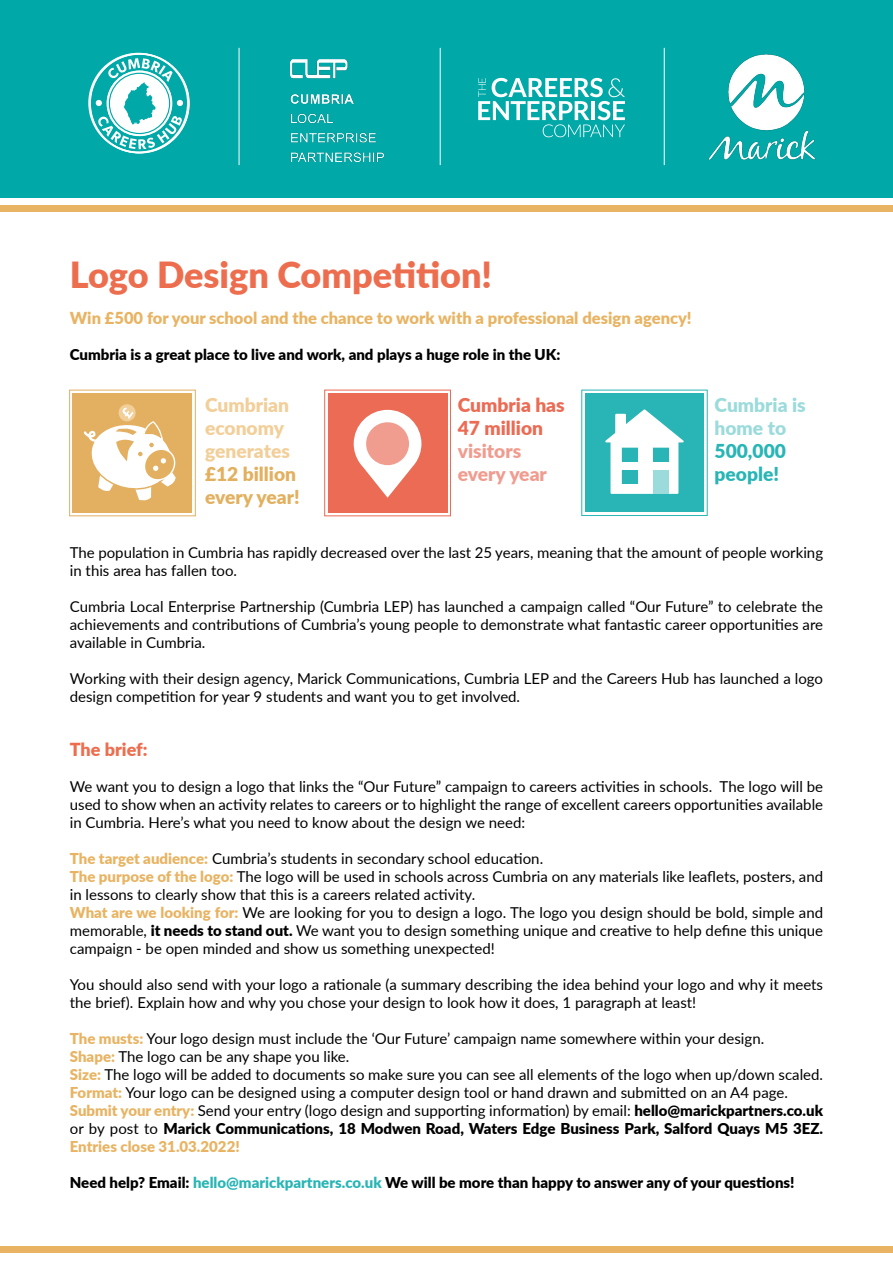
<style>
.page{position:relative;width:893px;height:1263px;background:#fff}
.page>*{position:absolute;margin:0;border:0;box-sizing:border-box;transform-origin:0 0}
.t1{font:900 36px "Lato";color:#ed6e4f}
.t2{font:900 19.2px/23.1px "Lato";color:#f2cf99}
.t3{font:900 19.2px/23.1px "Lato";color:#e2b05f}
.t4{font:900 19.2px/23.1px "Lato";color:#eb6b54}
.t5{font:900 19.2px/23.1px "Lato";color:#f09c8f}
.t6{font:900 19.2px/23.1px "Lato";color:#9cdbdb}
.t7{font:900 19.2px/23.1px "Lato";color:#29b5b5}
.t8{font:900 18px "Lato";color:#ed6e4f}
.t9{font:900 16.5px "Lato";color:#e8b463}
.t10{font:15px/18px "Lato";color:#000}
.t11{font:900 15px "Lato";color:#000}
.s1{font-weight:900;color:#e8b463}
.s2{font-weight:900}
.s3{color:#29b5b5}
</style>
<div class="page">
<div style="left:0;top:0;width:893px;height:198px;background:#00a8a8"></div>
<img style="left:708px;top:54px;width:108px;height:106px">
<svg style="left:478px;top:78px;width:147px;height:59px"></svg>
<hr style="left:239px;top:48px;width:1px;height:117px;background:#fff">
<hr style="left:440px;top:48px;width:1px;height:117px;background:#fff">
<svg style="left:88px;top:53px;width:102px;height:101px"></svg>
<hr style="left:664px;top:48px;width:1px;height:117px;background:#fff">
<div style="left:0;top:206px;width:893px;height:6px;background:#e8b463"></div>
<div style="left:0;top:1246px;width:893px;height:6px;background:#e8b463"></div>
<div style="left:73px;top:393px;width:119px;height:119px;background:#e3b061"></div>
<div style="left:69px;top:390px;width:127px;height:126px;border:1px solid #e3b061"></div>
<svg style="left:83px;top:404px;width:93px;height:97px"></svg>
<div style="left:328px;top:393px;width:119px;height:119px;background:#eb6b54"></div>
<div style="left:324px;top:390px;width:127px;height:126px;border:1px solid #eb6b54"></div>
<svg style="left:354px;top:410px;width:67px;height:88px"></svg>
<div style="left:585px;top:393px;width:119px;height:119px;background:#29b5b5"></div>
<svg style="left:605px;top:409px;width:79px;height:85px"></svg>
<img style="left:291px;top:60px;width:92px;height:102px">
<h1 class="t1" style="left:70px;top:248px;width:424px">Logo Design Competition!</h1>
<p class="t9" style="left:70px;top:306px;width:623px">Win £500 for your school and the chance to work with a professional design agency!</p>
<p class="t11" style="left:70px;top:343px;width:492px">Cumbria is a great place to live and work, and plays a huge role in the UK:</p>
<p class="t2" style="left:205px;top:393px;width:86px">Cumbrian economy generates</p>
<p class="t3" style="left:205px;top:462px;width:96px">£12 billion every year!</p>
<p class="t4" style="left:458px;top:393px;width:108px">Cumbria has<br>47 million</p>
<p class="t5" style="left:458px;top:439px;width:91px">visitors every year</p>
<p class="t6" style="left:714px;top:393px;width:93px">Cumbria is home to</p>
<p class="t7" style="left:714px;top:439px;width:73px">500,000 people!</p>
<p class="t10" style="left:70px;top:543px;width:755px">The population in Cumbria has rapidly decreased over the last 25 years, meaning that the amount of people working in this area has fallen too.</p>
<p class="t10" style="left:70px;top:597px;width:755px;text-align:justify">Cumbria Local Enterprise Partnership (Cumbria LEP) has launched a campaign called “Our Future” to celebrate the achievements and contributions of Cumbria’s young people to demonstrate what fantastic career opportunities are available in Cumbria.</p>
<p class="t10" style="left:70px;top:669px;width:755px">Working with their design agency, Marick Communications, Cumbria LEP and the Careers Hub has launched a logo design competition for year 9 students and want you to get involved.</p>
<p class="t8" style="left:70px;top:736px;width:79px">The brief:</p>
<p class="t10" style="left:70px;top:777px;width:755px;text-align:justify">We want you to design a logo that links the “Our Future” campaign to careers activities in schools. The logo will be used to show when an activity relates to careers or to highlight the range of excellent careers opportunities available in Cumbria. Here’s what you need to know about the design we need:</p>
<p class="t10" style="left:70px;top:849px;width:755px"><span class="s1">The target audience:</span> Cumbria’s students in secondary school education.<br><span class="s1">The purpose of the logo:</span> The logo will be used in schools across Cumbria on any materials like leaflets, posters, and in lessons to clearly show that this is a careers related activity.<br><span class="s1">What are we looking for:</span> We are looking for you to design a logo. The logo you design should be bold, simple and memorable, <span class="s2">it needs to stand out.</span> We want you to design something unique and creative to help define this unique campaign - be open minded and show us something unexpected!</p>
<p class="t10" style="left:70px;top:975px;width:755px">You should also send with your logo a rationale (a summary describing the idea behind your logo and why it meets the brief). Explain how and why you chose your design to look how it does, 1 paragraph at least!</p>
<p class="t10" style="left:70px;top:1029px;width:755px"><span class="s1">The musts:</span> Your logo design must include the ‘Our Future’ campaign name somewhere within your design.<br><span class="s1">Shape:</span> The logo can be any shape you like.<br><span class="s1">Size:</span> The logo will be added to documents so make sure you can see all elements of the logo when up/down scaled.<br><span class="s1">Format:</span> Your logo can be designed using a computer design tool or hand drawn and submitted on an A4 page.<br><span class="s1">Submit your entry:</span> Send your entry (logo design and supporting information) by email: <span class="s2">hello@marickpartners.co.uk </span>or by post to <span class="s2">Marick Communications, 18 Modwen Road, Waters Edge Business Park, Salford Quays M5 3EZ.<br></span><span class="s1">Entries close 31.03.2022!</span></p>
<p class="t11" style="left:70px;top:1171px;width:726px">Need help? Email: <span class="s3">hello@marickpartners.co.uk</span> We will be more than happy to answer any of your questions!</p>
</div>
